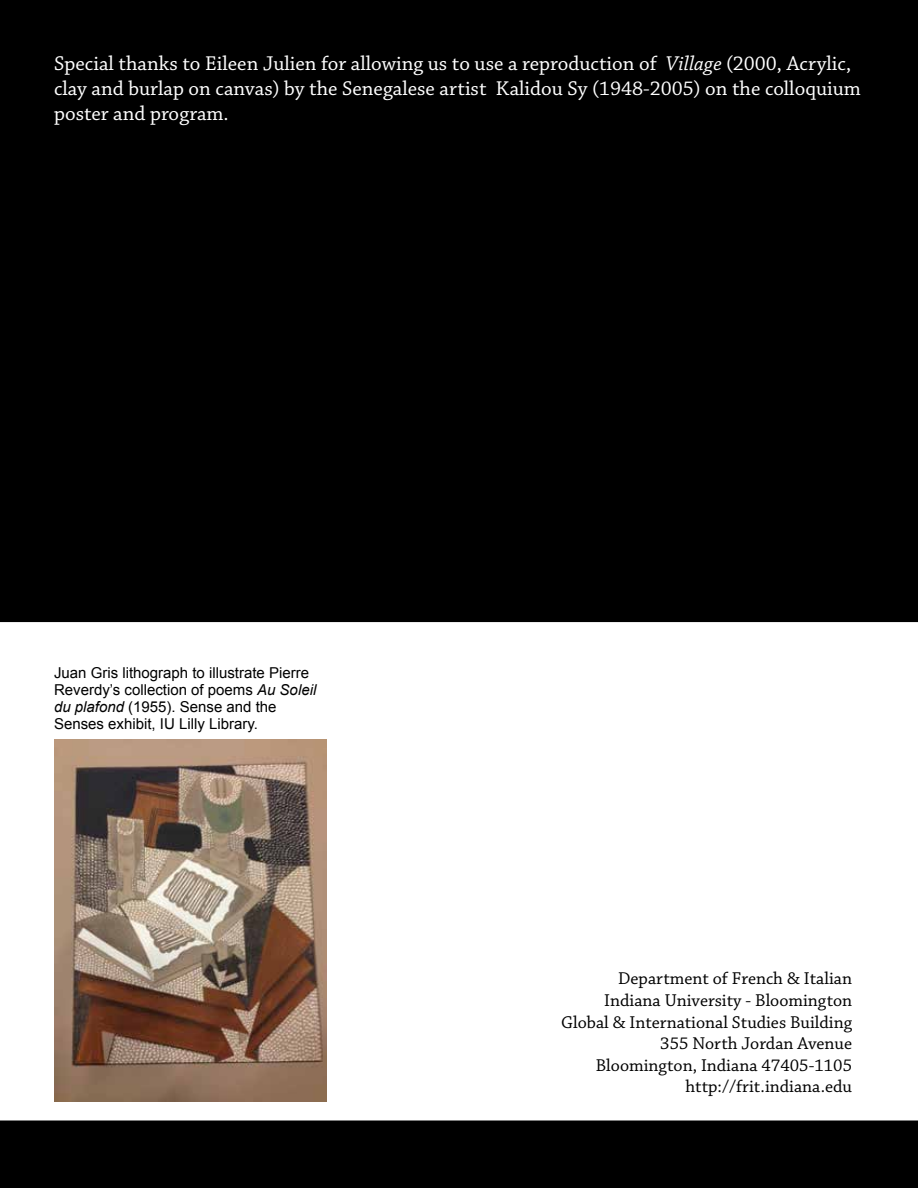
<style>
.page{position:relative;width:918px;height:1188px;background:#fff}
.page>*{position:absolute;margin:0;border:0;box-sizing:border-box;transform-origin:0 0}
.t1{font:21px/25.2px "Chaparral Pro";color:#fff}
.t2{font:18px/21.6px "Chaparral Pro";color:#000;text-align:right}
.t3{font:15px/17.2px "Arial";color:#000}
.s1{font-style:italic}
</style>
<div class="page">
<div style="left:0;top:0;width:918px;height:622px;background:#000"></div>
<img style="left:55px;top:739px;width:271px;height:362px">
<div style="left:0;top:1120px;width:918px;height:68px;background:#000"></div>
<p class="t1" style="left:54px;top:51px;width:808px">Special thanks to Eileen Julien for allowing us to use a reproduction of <span class="s1">Village</span> (2000, Acrylic, clay and burlap on canvas) by the Senegalese artist Kalidou Sy (1948-2005) on the colloquium poster and program.</p>
<p class="t3" style="left:54px;top:664px;width:264px">Juan Gris lithograph to illustrate Pierre Reverdy’s collection of poems <span class="s1">Au Soleil du plafond</span> (1955). Sense and the Senses exhibit, IU Lilly Library.</p>
<p class="t2" style="left:561px;top:969px;width:292px">Department of French &amp; Italian<br>Indiana University - Bloomington<br>Global &amp; International Studies Building<br>355 North Jordan Avenue<br>Bloomington, Indiana 47405-1105 http://frit.indiana.edu</p>
</div>
